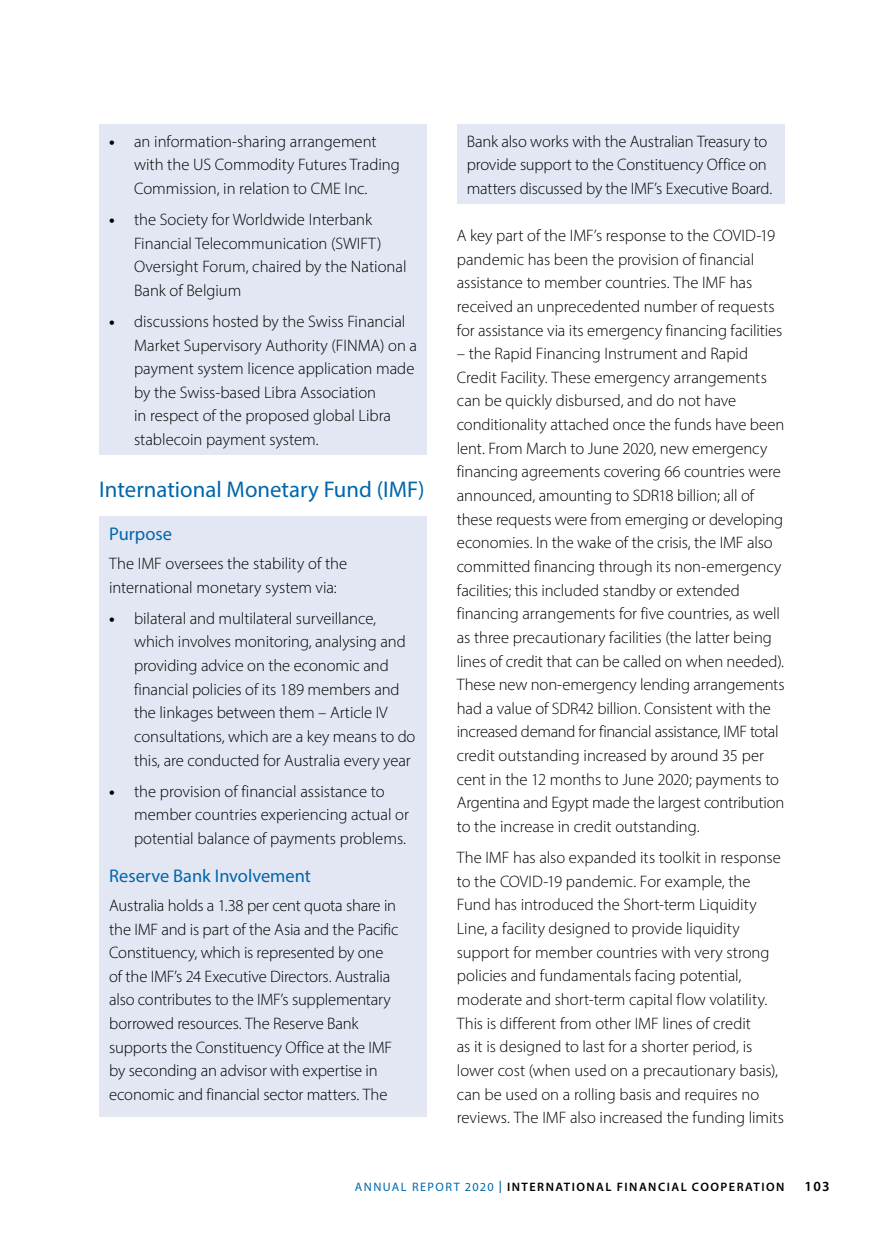
<style>
.page{position:relative;width:874px;height:1241px;background:#fff}
.page>*{position:absolute;margin:0;border:0;box-sizing:border-box;transform-origin:0 0}
.t1{font:22.75px "Myriad Pro";color:#0067ab}
.t2{font:18.38px "Myriad Pro";color:#0067ab}
.t3{font:300 16.62px/23.6px "Myriad Pro";letter-spacing:-.005em;color:#000}
.t4{font:600 14px "Myriad Pro";color:#000}
.t5{font:600 12.25px "Myriad Pro";letter-spacing:.12em;color:#000}
.s1{font-weight:700}
.s2{font-weight:400;color:#0067ab}
.s3{color:#0067ab}
</style>
<div class="page">
<div style="left:99px;top:516px;width:328px;height:600px;background:#e3e6f3"></div>
<div style="left:99px;top:124px;width:328px;height:331px;background:#e3e6f3"></div>
<div style="left:456px;top:124px;width:328px;height:80px;background:#e3e6f3"></div>
<p class="t3" style="left:134px;top:129px;width:267px;text-indent:-25px"><span class="s1">•</span> an information-sharing arrangement with the US Commodity Futures Trading<br>Commission, in relation to CME Inc.</p>
<p class="t3" style="left:134px;top:207px;width:274px;text-indent:-25px"><span class="s1">•</span> the Society for Worldwide Interbank Financial Telecommunication (SWIFT)<br>Oversight Forum, chaired by the National Bank of Belgium</p>
<p class="t3" style="left:134px;top:309px;width:284px;text-indent:-25px"><span class="s1">•</span> discussions hosted by the Swiss Financial Market Supervisory Authority (FINMA) on a payment system licence application made by the Swiss-based Libra Association<br>in respect of the proposed global Libra stablecoin payment system.</p>
<h1 class="t1" style="left:99px;top:475px;width:326px">International Monetary Fund (IMF)</h1>
<p class="t2" style="left:109px;top:523px;width:64px">Purpose</p>
<p class="t3" style="left:109px;top:551px;width:239px">The IMF oversees the stability of the international monetary system via:</p>
<p class="t3" style="left:134px;top:606px;width:283px;text-indent:-25px"><span class="s1">•</span> bilateral and multilateral surveillance, which involves monitoring, analysing and providing advice on the economic and financial policies of its 189 members and the linkages between them – Article IV consultations, which are a key means to do this, are conducted for Australia every year</p>
<p class="t3" style="left:134px;top:779px;width:276px;text-indent:-25px"><span class="s1">•</span> the provision of financial assistance to member countries experiencing actual or potential balance of payments problems.</p>
<p class="t2" style="left:109px;top:864px;width:203px">Reserve Bank Involvement</p>
<p class="t3" style="left:109px;top:893px;width:291px">Australia holds a 1.38 per cent quota share in the IMF and is part of the Asia and the Pacific Constituency, which is represented by one of the IMF’s 24 Executive Directors. Australia also contributes to the IMF’s supplementary borrowed resources. The Reserve Bank supports the Constituency Office at the IMF by seconding an advisor with expertise in economic and financial sector matters. The</p>
<p class="t3" style="left:466px;top:129px;width:307px">Bank also works with the Australian Treasury to provide support to the Constituency Office on matters discussed by the IMF’s Executive Board.</p>
<p class="t3" style="left:456px;top:223px;width:327px">A key part of the IMF’s response to the COVID-19 pandemic has been the provision of financial assistance to member countries. The IMF has received an unprecedented number of requests for assistance via its emergency financing facilities</p>
<p class="t3" style="left:456px;top:341px;width:329px">– the Rapid Financing Instrument and Rapid Credit Facility. These emergency arrangements can be quickly disbursed, and do not have conditionality attached once the funds have been lent. From March to June 2020, new emergency financing agreements covering 66 countries were announced, amounting to SDR18 billion; all of these requests were from emerging or developing economies. In the wake of the crisis, the IMF also committed financing through its non-emergency facilities; this included standby or extended financing arrangements for five countries, as well as three precautionary facilities (the latter being lines of credit that can be called on when needed).<br>These new non-emergency lending arrangements had a value of SDR42 billion. Consistent with the increased demand for financial assistance, IMF total credit outstanding increased by around 35 per cent in the 12 months to June 2020; payments to Argentina and Egypt made the largest contribution to the increase in credit outstanding.</p>
<p class="t3" style="left:456px;top:845px;width:328px">The IMF has also expanded its toolkit in response to the COVID-19 pandemic. For example, the Fund has introduced the Short-term Liquidity Line, a facility designed to provide liquidity support for member countries with very strong policies and fundamentals facing potential, moderate and short-term capital flow volatility.<br>This is different from other IMF lines of credit<br>as it is designed to last for a shorter period, is lower cost (when used on a precautionary basis), can be used on a rolling basis and requires no reviews. The IMF also increased the funding limits</p>
<p class="t5" style="left:355px;top:1179px;width:431px"><span class="s2">ANNUAL REPORT 2020</span> <span class="s3">|</span> INTERNATIONAL FINANCIAL COOPERATION</p>
<p class="t4" style="left:804px;top:1177px;width:27px">103</p>
</div>
